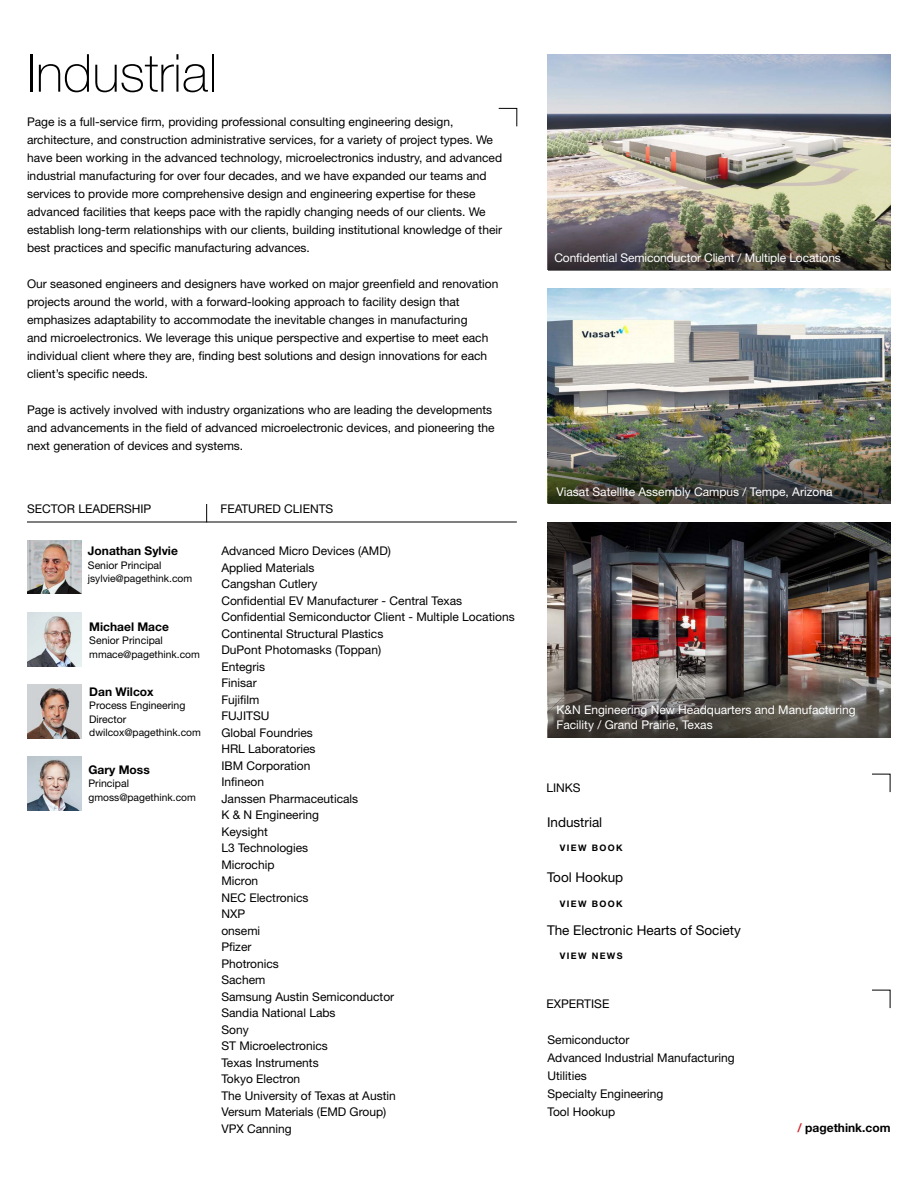
<style>
.page{position:relative;width:918px;height:1188px;background:#fff}
.page>*{position:absolute;margin:0;border:0;box-sizing:border-box;transform-origin:0 0}
.t1{font:100 52.5px "Helvetica Neue LT Std";color:#000}
.t2{font:13.5px "Helvetica Neue LT Std";color:#000}
.t3{font:12px/16.5px "Helvetica Neue LT Std";color:#000}
.t4{font:12px/15.8px "Helvetica Neue LT Std";color:#fff}
.t5{font:700 12px "Helvetica Neue LT Std";color:#000}
.t6{font:10.5px/13.5px "Helvetica Neue LT Std";color:#000}
.t7{font:10.2px "Helvetica Neue LT Std";color:#000}
.t8{font:700 9px "Helvetica Neue LT Std";letter-spacing:.15em;color:#000}
.s1{color:#d2232a}
</style>
<div class="page">
<hr style="left:27px;top:522px;width:490px;height:1px;background:#000">
<svg style="left:206px;top:504px;width:1px;height:18px"></svg>
<img style="left:548px;top:522px;width:343px;height:216px">
<svg style="left:498px;top:108px;width:20px;height:19px"></svg>
<img style="left:28px;top:613px;width:54px;height:54px">
<img style="left:28px;top:685px;width:54px;height:54px">
<img style="left:28px;top:756px;width:54px;height:54px">
<svg style="left:872px;top:773px;width:19px;height:20px"></svg>
<img style="left:548px;top:54px;width:343px;height:164px">
<img style="left:548px;top:288px;width:343px;height:163px">
<svg style="left:872px;top:989px;width:19px;height:20px"></svg>
<img style="left:548px;top:218px;width:343px;height:53px">
<img style="left:548px;top:451px;width:343px;height:53px">
<svg style="left:548px;top:685px;width:342px;height:53px;background:#544f4a"></svg>
<img style="left:28px;top:540px;width:54px;height:54px">
<h1 class="t1" style="left:27px;top:43px;width:191px">Industrial</h1>
<p class="t3" style="left:27px;top:113px;width:477px;line-height:18px">Page is a full-service firm, providing professional consulting engineering design, architecture, and construction administrative services, for a variety of project types. We have been working in the advanced technology, microelectronics industry, and advanced industrial manufacturing for over four decades, and we have expanded our teams and services to provide more comprehensive design and engineering expertise for these advanced facilities that keeps pace with the rapidly changing needs of our clients. We establish long-term relationships with our clients, building institutional knowledge of their best practices and specific manufacturing advances.</p>
<p class="t3" style="left:27px;top:275px;width:473px;line-height:18px">Our seasoned engineers and designers have worked on major greenfield and renovation projects around the world, with a forward-looking approach to facility design that emphasizes adaptability to accommodate the inevitable changes in manufacturing<br>and microelectronics. We leverage this unique perspective and expertise to meet each individual client where they are, finding best solutions and design innovations for each client’s specific needs.</p>
<p class="t3" style="left:27px;top:401px;width:469px;line-height:18px">Page is actively involved with industry organizations who are leading the developments and advancements in the field of advanced microelectronic devices, and pioneering the next generation of devices and systems.</p>
<p class="t3" style="left:27px;top:500px;width:126px">SECTOR LEADERSHIP</p>
<p class="t3" style="left:221px;top:500px;width:114px">FEATURED CLIENTS</p>
<p class="t5" style="left:88px;top:544px;width:92px">Jonathan Sylvie</p>
<p class="t6" style="left:88px;top:558px;width:75px">Senior Principal</p>
<p class="t7" style="left:88px;top:573px;width:106px">jsylvie@pagethink.com</p>
<p class="t5" style="left:89px;top:619px;width:81px">Michael Mace</p>
<p class="t6" style="left:89px;top:633px;width:75px">Senior Principal</p>
<p class="t7" style="left:89px;top:648px;width:112px">mmace@pagethink.com</p>
<p class="t5" style="left:89px;top:684px;width:66px">Dan Wilcox</p>
<p class="t6" style="left:89px;top:699px;width:98px">Process Engineering<br>Director</p>
<p class="t7" style="left:89px;top:727px;width:113px">dwilcox@pagethink.com</p>
<p class="t5" style="left:88px;top:762px;width:63px">Gary Moss</p>
<p class="t6" style="left:88px;top:777px;width:42px">Principal</p>
<p class="t7" style="left:88px;top:791px;width:109px">gmoss@pagethink.com</p>
<p class="t3" style="left:221px;top:543px;width:295px">Advanced Micro Devices (AMD)<br>Applied Materials<br>Cangshan Cutlery<br>Confidential EV Manufacturer - Central Texas<br>Confidential Semiconductor Client - Multiple Locations<br>Continental Structural Plastics<br>DuPont Photomasks (Toppan)<br>Entegris<br>Finisar<br>Fujifilm<br>FUJITSU<br>Global Foundries<br>HRL Laboratories<br>IBM Corporation<br>Infineon<br>Janssen Pharmaceuticals<br>K &amp; N Engineering<br>Keysight<br>L3 Technologies<br>Microchip<br>Micron<br>NEC Electronics<br>NXP<br>onsemi<br>Pfizer<br>Photronics<br>Sachem<br>Samsung Austin Semiconductor<br>Sandia National Labs<br>Sony<br>ST Microelectronics<br>Texas Instruments<br>Tokyo Electron<br>The University of Texas at Austin<br>Versum Materials (EMD Group)<br>VPX Canning</p>
<p class="t4" style="left:554px;top:250px;width:288px">Confidential Semiconductor Client / Multiple Locations</p>
<p class="t4" style="left:556px;top:484px;width:278px">Viasat Satellite Assembly Campus / Tempe, Arizona</p>
<p class="t4" style="left:556px;top:701px;width:301px">K&amp;N Engineering New Headquarters and Manufacturing<br>Facility / Grand Prairie, Texas</p>
<p class="t3" style="left:547px;top:779px;width:36px">LINKS</p>
<p class="t2" style="left:547px;top:814px;width:57px">Industrial</p>
<p class="t8" style="left:560px;top:843px;width:64px">VIEW BOOK</p>
<p class="t2" style="left:547px;top:870px;width:78px">Tool Hookup</p>
<p class="t8" style="left:560px;top:898px;width:64px">VIEW BOOK</p>
<p class="t2" style="left:547px;top:922px;width:195px">The Electronic Hearts of Society</p>
<p class="t8" style="left:560px;top:950px;width:64px">VIEW NEWS</p>
<p class="t3" style="left:547px;top:995px;width:64px">EXPERTISE</p>
<p class="t3" style="left:548px;top:1031px;width:189px;line-height:18px">Semiconductor<br>Advanced Industrial Manufacturing<br>Utilities<br>Specialty Engineering<br>Tool Hookup</p>
<p class="t5" style="left:797px;top:1120px;width:95px"><span class="s1">/</span> pagethink.com</p>
</div>
